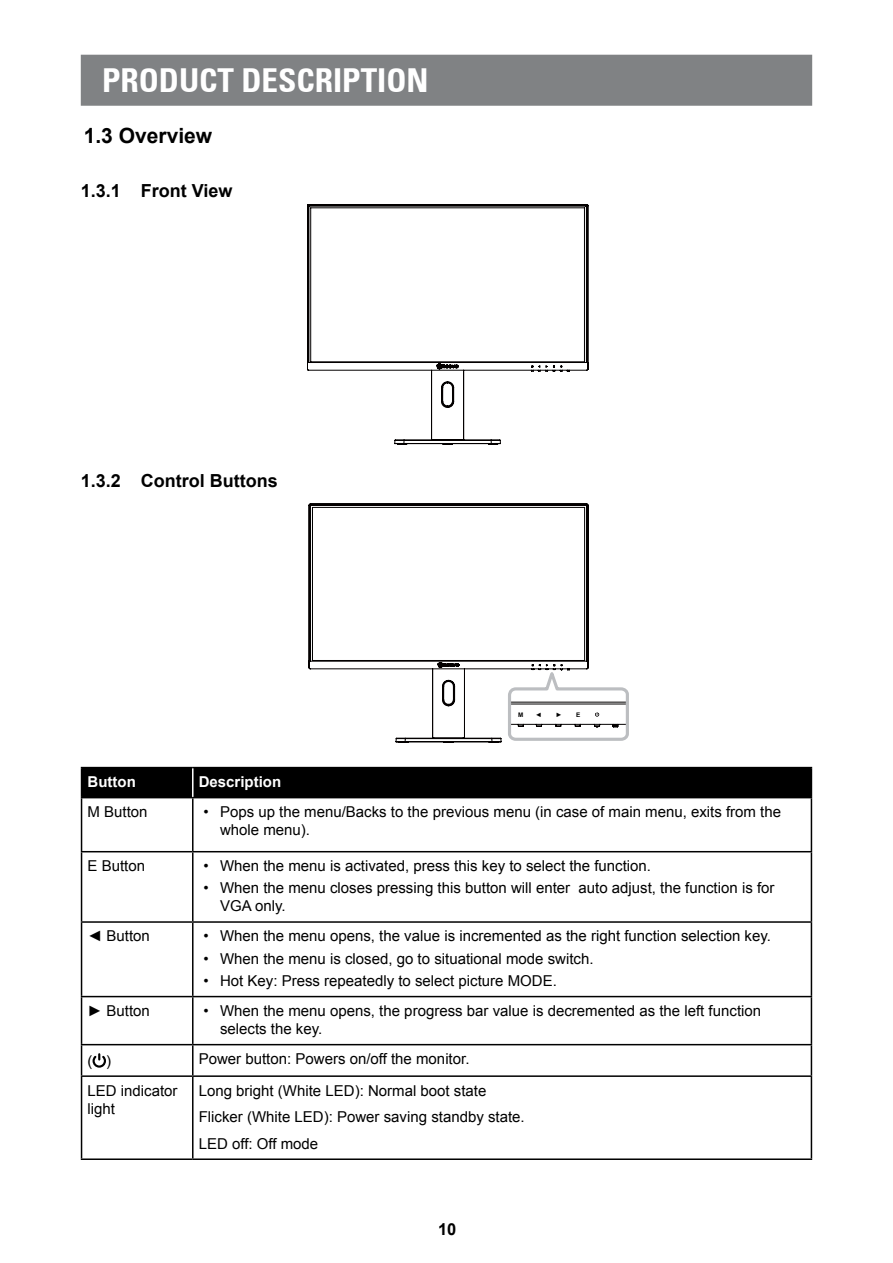
<style>
.page{position:relative;width:893px;height:1263px;background:#fff}
.page>*{position:absolute;margin:0;border:0;box-sizing:border-box;transform-origin:0 0}
.t1{font:700 condensed 33px "Univers 67";color:#fff}
.t2{font:700 21px "Arial";color:#000}
.t3{font:700 18px "Arial";color:#000}
.t4{font:700 16.5px "Arial";color:#000}
.t5{font:15px/18px "Arial";color:#000}
.t6{font:700 15px "Arial";color:#fff}
.t7{font:700 6.3px "Arial";color:#000}
</style>
<div class="page">
<div style="left:81px;top:55px;width:731px;height:51px;background:#808284;border:2px solid #808284"></div>
<svg style="left:307px;top:204px;width:281px;height:241px"></svg>
<svg style="left:431px;top:363px;width:131px;height:77px"></svg>
<hr style="left:386px;top:352px;width:33px;height:2px;background:#fff">
<svg style="left:309px;top:504px;width:279px;height:239px"></svg>
<svg style="left:432px;top:662px;width:197px;height:80px"></svg>
<div style="left:81px;top:767px;width:731px;height:30px;background:#000"></div>
<hr style="left:81px;top:797px;width:112px;height:1px;background:#000">
<hr style="left:81px;top:798px;width:1px;height:53px;background:#000">
<hr style="left:193px;top:797px;width:619px;height:1px;background:#000">
<hr style="left:192px;top:798px;width:2px;height:53px;background:#000">
<hr style="left:811px;top:798px;width:1px;height:53px;background:#000">
<hr style="left:81px;top:851px;width:112px;height:1px;background:#000">
<hr style="left:81px;top:852px;width:1px;height:69px;background:#000">
<hr style="left:193px;top:851px;width:619px;height:1px;background:#000">
<hr style="left:192px;top:852px;width:2px;height:69px;background:#000">
<hr style="left:811px;top:852px;width:1px;height:69px;background:#000">
<hr style="left:81px;top:921px;width:112px;height:2px;background:#000">
<hr style="left:81px;top:923px;width:1px;height:73px;background:#000">
<hr style="left:193px;top:921px;width:619px;height:2px;background:#000">
<hr style="left:192px;top:923px;width:2px;height:73px;background:#000">
<hr style="left:811px;top:923px;width:1px;height:73px;background:#000">
<hr style="left:81px;top:996px;width:112px;height:1px;background:#000">
<hr style="left:81px;top:997px;width:1px;height:47px;background:#000">
<hr style="left:193px;top:996px;width:619px;height:1px;background:#000">
<hr style="left:192px;top:997px;width:2px;height:47px;background:#000">
<hr style="left:811px;top:997px;width:1px;height:47px;background:#000">
<hr style="left:81px;top:1044px;width:112px;height:1px;background:#000">
<hr style="left:81px;top:1045px;width:1px;height:30px;background:#000">
<hr style="left:193px;top:1044px;width:619px;height:1px;background:#000">
<hr style="left:192px;top:1045px;width:2px;height:30px;background:#000">
<hr style="left:811px;top:1045px;width:1px;height:30px;background:#000">
<hr style="left:81px;top:1075px;width:112px;height:2px;background:#000">
<hr style="left:81px;top:1077px;width:1px;height:81px;background:#000">
<hr style="left:193px;top:1075px;width:619px;height:2px;background:#000">
<hr style="left:192px;top:1077px;width:2px;height:81px;background:#000">
<hr style="left:811px;top:1077px;width:1px;height:81px;background:#000">
<hr style="left:81px;top:1158px;width:112px;height:2px;background:#000">
<hr style="left:193px;top:1158px;width:619px;height:2px;background:#000">
<hr style="left:192px;top:768px;width:2px;height:29px;background:#fff">
<svg style="left:93px;top:1053px;width:13px;height:15px"></svg>
<h1 class="t1" style="left:102px;top:60px;width:328px">PRODUCT DESCRIPTION</h1>
<h2 class="t2" style="left:84px;top:122px;width:130px">1.3 Overview</h2>
<p class="t3" style="left:81px;top:178px;width:153px">1.3.1 Front View</p>
<p class="t3" style="left:81px;top:469px;width:199px">1.3.2 Control Buttons</p>
<p class="t7" style="left:518px;top:710px;width:7px">M</p>
<p class="t7" style="left:536px;top:710px;width:8px">◄</p>
<p class="t7" style="left:556px;top:710px;width:8px">►</p>
<p class="t7" style="left:576px;top:710px;width:6px">E</p>
<p class="t6" style="left:88px;top:772px;width:50px">Button</p>
<p class="t6" style="left:199px;top:772px;width:84px">Description</p>
<p class="t5" style="left:88px;top:803px;width:62px">M Button</p>
<p class="t5" style="left:220px;top:803px;width:563px;text-indent:-16px">• Pops up the menu/Backs to the previous menu (in case of main menu, exits from the whole menu).</p>
<p class="t5" style="left:88px;top:857px;width:59px">E Button</p>
<p class="t5" style="left:204px;top:857px;width:449px">• When the menu is activated, press this key to select the function.</p>
<p class="t5" style="left:220px;top:879px;width:556px;text-indent:-16px">• When the menu closes pressing this button will enter auto adjust, the function is for<br>VGA only.</p>
<p class="t5" style="left:88px;top:927px;width:64px">◄ Button</p>
<p class="t5" style="left:204px;top:927px;width:569px">• When the menu opens, the value is incremented as the right function selection key.</p>
<p class="t5" style="left:204px;top:949px;width:391px">• When the menu is closed, go to situational mode switch.</p>
<p class="t5" style="left:204px;top:972px;width:355px">• Hot Key: Press repeatedly to select picture MODE.</p>
<p class="t5" style="left:88px;top:1002px;width:64px">► Button</p>
<p class="t5" style="left:220px;top:1002px;width:543px;text-indent:-16px">• When the menu opens, the progress bar value is decremented as the left function selects the key.</p>
<p class="t5" style="left:88px;top:1051px;width:25px">( )</p>
<p class="t5" style="left:199px;top:1050px;width:272px">Power button: Powers on/off the monitor.</p>
<p class="t5" style="left:88px;top:1081px;width:92px">LED indicator light</p>
<p class="t5" style="left:199px;top:1077px;width:327px;line-height:26.5px">Long bright (White LED): Normal boot state<br>Flicker (White LED): Power saving standby state.<br>LED off: Off mode</p>
<p class="t4" style="left:438px;top:1218px;width:20px">10</p>
</div>
